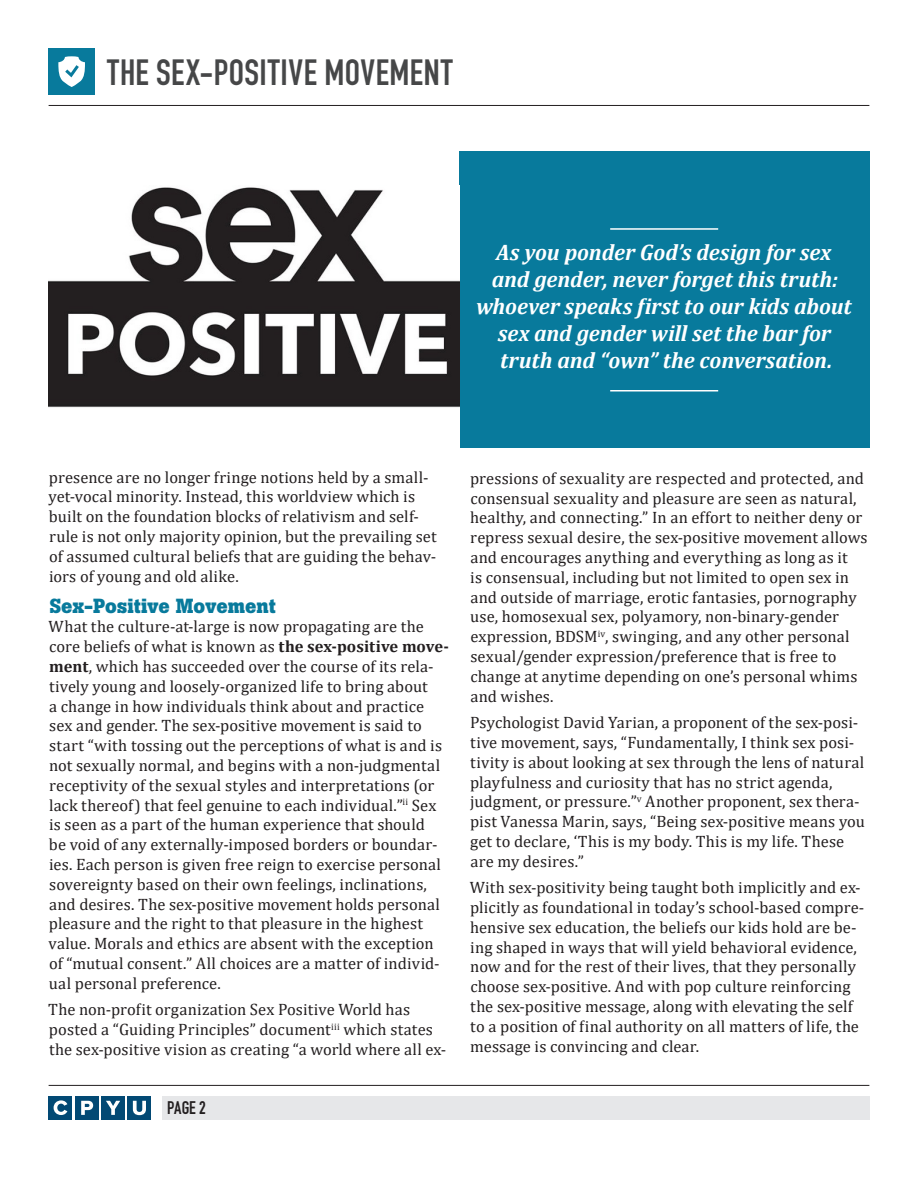
<style>
.page{position:relative;width:918px;height:1188px;background:#fff}
.page>*{position:absolute;margin:0;border:0;box-sizing:border-box;transform-origin:0 0}
.t1{font:700 36px "DIN Condensed";letter-spacing:.015em;color:#464748}
.t2{font:italic 700 22.5px/27px "Cambria";letter-spacing:-.005em;color:#fff;text-align:center}
.subheader{font:700 20.25px "Boton";letter-spacing:.005em;color:#087a9c}
.t3{font:700 18px "DIN Condensed";color:#231f20}
.Body_text{font:16.5px/19.8px "Cambria";letter-spacing:.005em;color:#231f20}
.s1{font-weight:700}
</style>
<div class="page">
<div style="left:49px;top:1096px;width:23px;height:24px;background:#024974"></div>
<svg style="left:54px;top:1100px;width:13px;height:15px"></svg>
<div style="left:75px;top:1096px;width:23px;height:24px;background:#024974"></div>
<svg style="left:81px;top:1101px;width:12px;height:14px"></svg>
<div style="left:101px;top:1096px;width:24px;height:24px;background:#024974"></div>
<svg style="left:106px;top:1101px;width:14px;height:14px"></svg>
<div style="left:128px;top:1096px;width:23px;height:24px;background:#024974"></div>
<svg style="left:133px;top:1101px;width:13px;height:14px"></svg>
<hr style="left:49px;top:1085px;width:820px;height:1px;background:#231f20">
<div style="left:162px;top:1096px;width:707px;height:24px;background:#e6e7e9"></div>
<hr style="left:49px;top:105px;width:820px;height:1px;background:#231f20">
<div style="left:459px;top:151px;width:410px;height:297px;background:#087a9c"></div>
<div style="left:49px;top:49px;width:46px;height:46px;background:#087a9c"></div>
<svg style="left:58px;top:56px;width:27px;height:31px"></svg>
<img style="left:49px;top:187px;width:410px;height:221px">
<hr style="left:610px;top:228px;width:108px;height:2px;background:#fff">
<hr style="left:610px;top:390px;width:108px;height:2px;background:#fff">
<p class="t1" style="left:107px;top:48px;width:347px">THE SEX-POSITIVE MOVEMENT</p>
<p class="t2" style="left:476px;top:238px;width:377px">As you ponder God’s design for sex and gender, never forget this truth: whoever speaks first to our kids about sex and gender will set the bar for truth and “own” the conversation.</p>
<p class="Body_text" style="left:49px;top:467px;width:390px">presence are no longer fringe notions held by a small&shy;yet-vocal minority. Instead, this worldview which is built on the foundation blocks of relativism and self&shy;rule is not only majority opinion, but the prevailing set of assumed cultural beliefs that are guiding the behav&shy;iors of young and old alike.</p>
<p class="subheader" style="left:49px;top:594px;width:228px">Sex-Positive Movement</p>
<p class="Body_text" style="left:49px;top:617px;width:402px">What the culture-at-large is now propagating are the core beliefs of what is known as <span class="s1">the sex-positive move&shy;ment</span>, which has succeeded over the course of its rela&shy;tively young and loosely-organized life to bring about<br>a change in how individuals think about and practice sex and gender. The sex-positive movement is said to start “with tossing out the perceptions of what is and is not sexually normal, and begins with a non-judgmental receptivity of the sexual styles and interpretations (or lack thereof) that feel genuine to each individual.”<sup>ii</sup> Sex is seen as a part of the human experience that should<br>be void of any externally-imposed borders or boundar&shy;ies. Each person is given free reign to exercise personal sovereignty based on their own feelings, inclinations, and desires. The sex-positive movement holds personal pleasure and the right to that pleasure in the highest value. Morals and ethics are absent with the exception of “mutual consent.” All choices are a matter of individ&shy;ual personal preference.</p>
<p class="Body_text" style="left:48px;top:1000px;width:400px">The non-profit organization Sex Positive World has posted a “Guiding Principles” document<sup>iii</sup> which states the sex-positive vision as creating “a world where all ex-</p>
<p class="t3" style="left:167px;top:1096px;width:40px">PAGE 2</p>
<p class="Body_text" style="left:470px;top:468px;width:399px">pressions of sexuality are respected and protected, and consensual sexuality and pleasure are seen as natural, healthy, and connecting.” In an effort to neither deny or repress sexual desire, the sex-positive movement allows and encourages anything and everything as long as it<br>is consensual, including but not limited to open sex in and outside of marriage, erotic fantasies, pornography use, homosexual sex, polyamory, non-binary-gender expression, BDSM<sup>iv</sup>, swinging, and any other personal sexual/gender expression/preference that is free to change at anytime depending on one’s personal whims and wishes.</p>
<p class="Body_text" style="left:470px;top:713px;width:396px">Psychologist David Yarian, a proponent of the sex-posi&shy;tive movement, says, “Fundamentally, I think sex posi&shy;tivity is about looking at sex through the lens of natural playfulness and curiosity that has no strict agenda, judgment, or pressure.”<sup>v</sup> Another proponent, sex thera&shy;pist Vanessa Marin, says, “Being sex-positive means you get to declare, ‘This is my body. This is my life. These are my desires.”</p>
<p class="Body_text" style="left:470px;top:878px;width:396px">With sex-positivity being taught both implicitly and ex&shy;plicitly as foundational in today’s school-based compre&shy;hensive sex education, the beliefs our kids hold are be&shy;ing shaped in ways that will yield behavioral evidence, now and for the rest of their lives, that they personally choose sex-positive. And with pop culture reinforcing the sex-positive message, along with elevating the self to a position of final authority on all matters of life, the message is convincing and clear.</p>
</div>
